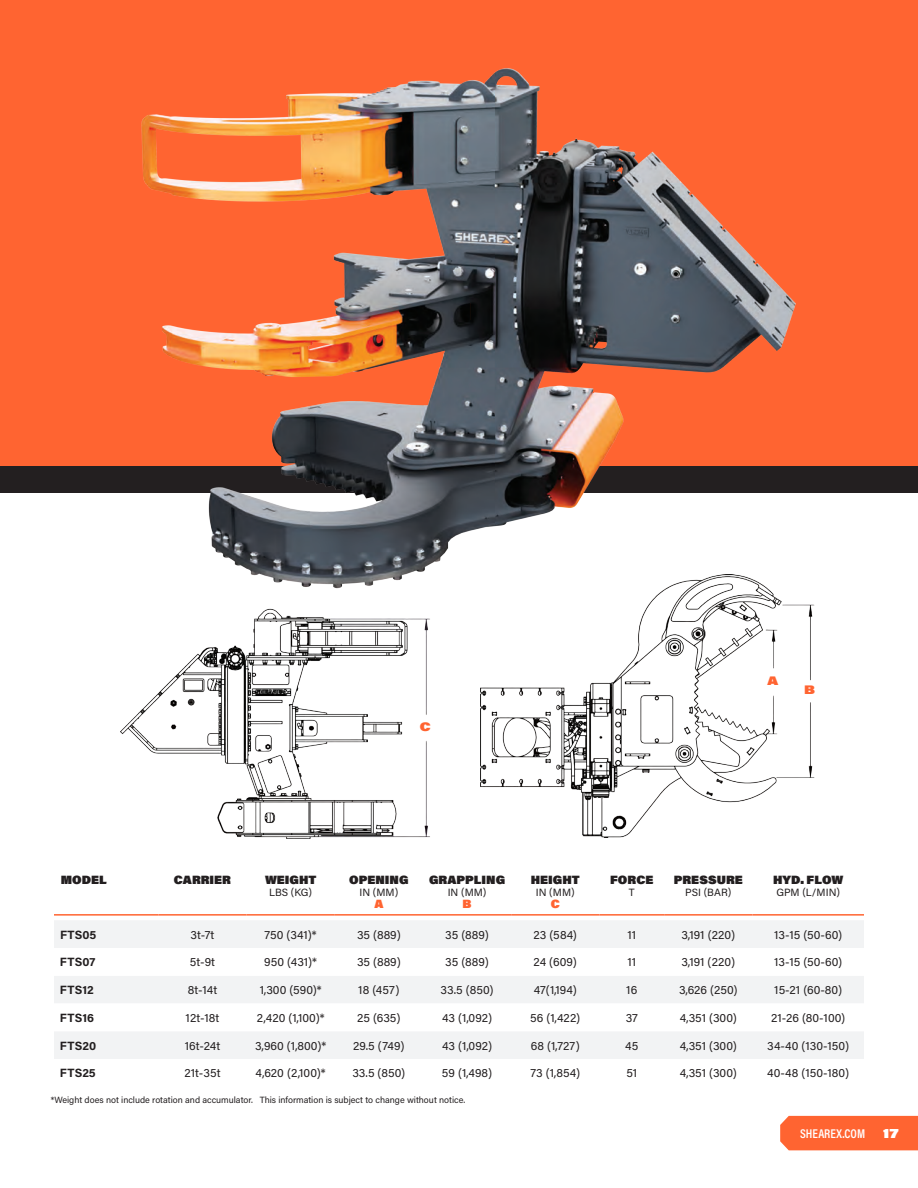
<style>
.page{position:relative;width:918px;height:1188px;background:#fff}
.page>*{position:absolute;margin:0;border:0;box-sizing:border-box;transform-origin:0 0}
.t1{font:600 12.75px "Acumin Pro Cond";color:#fff}
.t2{font:900 12.75px "Acumin Pro Wide";color:#fff}
.t3{font:900 12.15px "Acumin Pro Wide";color:#ff6431}
.table_contenu{font:12px "Acumin Pro";color:#231f20}
.table_top{font:900 12px "Acumin Pro";color:#231f20}
.table_contenu-2{font:700 12px "Acumin Pro";letter-spacing:.015em;color:#231f20}
.table_top-2{font:900 12px "Acumin Pro";color:#ff6431}
.table_top-3{font:10.5px "Acumin Pro";letter-spacing:.005em;color:#231f20}
.t4{font:9px "Acumin Pro";color:#231f20}
</style>
<div class="page">
<div style="left:0;top:0;width:918px;height:466px;background:#ff6431"></div>
<div style="left:0;top:466px;width:918px;height:27px;background:#231f20"></div>
<img style="left:121px;top:648px;width:309px;height:191px">
<img style="left:480px;top:604px;width:335px;height:233px">
<div style="left:54px;top:921px;width:810px;height:27px;background:#f2f3f4"></div>
<svg style="left:54px;top:976px;width:810px;height:83px;fill:#f2f3f4"></svg>
<hr style="left:54px;top:914px;width:104px;height:2px;background:#ff6431">
<hr style="left:158px;top:914px;width:89px;height:2px;background:#ff6431">
<hr style="left:247px;top:914px;width:88px;height:2px;background:#ff6431">
<hr style="left:335px;top:914px;width:88px;height:2px;background:#ff6431">
<hr style="left:423px;top:914px;width:88px;height:2px;background:#ff6431">
<hr style="left:511px;top:914px;width:88px;height:2px;background:#ff6431">
<hr style="left:599px;top:914px;width:65px;height:2px;background:#ff6431">
<hr style="left:664px;top:914px;width:88px;height:2px;background:#ff6431">
<hr style="left:752px;top:914px;width:112px;height:2px;background:#ff6431">
<img style="left:141px;top:68px;width:663px;height:580px">
<div style="left:409px;top:722px;width:33px;height:9px;background:#fff"></div>
<div style="left:756px;top:676px;width:33px;height:9px;background:#fff"></div>
<div style="left:793px;top:685px;width:33px;height:9px;background:#fff"></div>
<div style="left:780px;top:1116px;width:138px;height:34px;background:#ff6431"></div>
<p class="t3" style="left:420px;top:718px;width:12px">C</p>
<p class="t3" style="left:767px;top:672px;width:12px">A</p>
<p class="t3" style="left:804px;top:681px;width:12px">B</p>
<p class="table_top" style="left:61px;top:871px;width:47px">MODEL</p>
<p class="table_top" style="left:174px;top:871px;width:59px">CARRIER</p>
<p class="table_top" style="left:265px;top:871px;width:53px">WEIGHT</p>
<p class="table_top-3" style="left:269px;top:885px;width:44px">LBS (KG)</p>
<p class="table_top" style="left:349px;top:871px;width:61px">OPENING</p>
<p class="table_top-3" style="left:360px;top:885px;width:40px">IN (MM)</p>
<p class="table_top-2" style="left:374px;top:895px;width:11px">A</p>
<p class="table_top" style="left:429px;top:871px;width:78px">GRAPPLING</p>
<p class="table_top-3" style="left:448px;top:885px;width:40px">IN (MM)</p>
<p class="table_top-2" style="left:463px;top:895px;width:11px">B</p>
<p class="table_top" style="left:531px;top:871px;width:50px">HEIGHT</p>
<p class="table_top-3" style="left:536px;top:885px;width:40px">IN (MM)</p>
<p class="table_top-2" style="left:551px;top:895px;width:10px">C</p>
<p class="table_top" style="left:610px;top:871px;width:45px">FORCE</p>
<p class="table_top-3" style="left:629px;top:885px;width:7px">T</p>
<p class="table_top" style="left:674px;top:871px;width:71px">PRESSURE</p>
<p class="table_top-3" style="left:685px;top:885px;width:48px">PSI (BAR)</p>
<p class="table_top" style="left:773px;top:871px;width:72px">HYD. FLOW</p>
<p class="table_top-3" style="left:776px;top:885px;width:65px">GPM (L/MIN)</p>
<p class="table_contenu-2" style="left:60px;top:926px;width:38px">FTS05</p>
<p class="table_contenu" style="left:191px;top:926px;width:25px">3t-7t</p>
<p class="table_contenu" style="left:265px;top:926px;width:54px">750 (341)*</p>
<p class="table_contenu" style="left:357px;top:926px;width:45px">35 (889)</p>
<p class="table_contenu" style="left:445px;top:926px;width:45px">35 (889)</p>
<p class="table_contenu" style="left:534px;top:926px;width:45px">23 (584)</p>
<p class="table_contenu" style="left:628px;top:926px;width:10px">11</p>
<p class="table_contenu" style="left:681px;top:926px;width:55px">3,191 (220)</p>
<p class="table_contenu" style="left:774px;top:926px;width:70px">13-15 (50-60)</p>
<p class="table_contenu-2" style="left:60px;top:954px;width:37px">FTS07</p>
<p class="table_contenu" style="left:190px;top:954px;width:27px">5t-9t</p>
<p class="table_contenu" style="left:264px;top:954px;width:54px">950 (431)*</p>
<p class="table_contenu" style="left:357px;top:954px;width:45px">35 (889)</p>
<p class="table_contenu" style="left:445px;top:954px;width:45px">35 (889)</p>
<p class="table_contenu" style="left:534px;top:954px;width:45px">24 (609)</p>
<p class="table_contenu" style="left:628px;top:954px;width:10px">11</p>
<p class="table_contenu" style="left:681px;top:954px;width:55px">3,191 (220)</p>
<p class="table_contenu" style="left:774px;top:954px;width:70px">13-15 (50-60)</p>
<p class="table_contenu-2" style="left:60px;top:981px;width:35px">FTS12</p>
<p class="table_contenu" style="left:188px;top:982px;width:31px">8t-14t</p>
<p class="table_contenu" style="left:260px;top:982px;width:63px">1,300 (590)*</p>
<p class="table_contenu" style="left:358px;top:982px;width:43px">18 (457)</p>
<p class="table_contenu" style="left:441px;top:982px;width:54px">33.5 (850)</p>
<p class="table_contenu" style="left:534px;top:982px;width:45px">47(1,194)</p>
<p class="table_contenu" style="left:626px;top:982px;width:13px">16</p>
<p class="table_contenu" style="left:679px;top:982px;width:60px">3,626 (250)</p>
<p class="table_contenu" style="left:774px;top:982px;width:69px">15-21 (60-80)</p>
<p class="table_contenu-2" style="left:60px;top:1009px;width:36px">FTS16</p>
<p class="table_contenu" style="left:186px;top:1009px;width:35px">12t-18t</p>
<p class="table_contenu" style="left:257px;top:1009px;width:69px">2,420 (1,100)*</p>
<p class="table_contenu" style="left:357px;top:1009px;width:45px">25 (635)</p>
<p class="table_contenu" style="left:442px;top:1009px;width:52px">43 (1,092)</p>
<p class="table_contenu" style="left:530px;top:1009px;width:52px">56 (1,422)</p>
<p class="table_contenu" style="left:626px;top:1009px;width:14px">37</p>
<p class="table_contenu" style="left:680px;top:1009px;width:59px">4,351 (300)</p>
<p class="table_contenu" style="left:771px;top:1009px;width:76px">21-26 (80-100)</p>
<p class="table_contenu-2" style="left:60px;top:1037px;width:38px">FTS20</p>
<p class="table_contenu" style="left:185px;top:1037px;width:37px">16t-24t</p>
<p class="table_contenu" style="left:255px;top:1037px;width:73px">3,960 (1,800)*</p>
<p class="table_contenu" style="left:353px;top:1037px;width:53px">29.5 (749)</p>
<p class="table_contenu" style="left:442px;top:1037px;width:52px">43 (1,092)</p>
<p class="table_contenu" style="left:531px;top:1037px;width:51px">68 (1,727)</p>
<p class="table_contenu" style="left:625px;top:1037px;width:15px">45</p>
<p class="table_contenu" style="left:680px;top:1037px;width:59px">4,351 (300)</p>
<p class="table_contenu" style="left:767px;top:1037px;width:83px">34-40 (130-150)</p>
<p class="table_contenu-2" style="left:60px;top:1065px;width:37px">FTS25</p>
<p class="table_contenu" style="left:184px;top:1065px;width:38px">21t-35t</p>
<p class="table_contenu" style="left:256px;top:1065px;width:72px">4,620 (2,100)*</p>
<p class="table_contenu" style="left:352px;top:1065px;width:54px">33.5 (850)</p>
<p class="table_contenu" style="left:442px;top:1065px;width:52px">59 (1,498)</p>
<p class="table_contenu" style="left:530px;top:1065px;width:51px">73 (1,854)</p>
<p class="table_contenu" style="left:626px;top:1065px;width:12px">51</p>
<p class="table_contenu" style="left:680px;top:1065px;width:59px">4,351 (300)</p>
<p class="table_contenu" style="left:767px;top:1065px;width:83px">40-48 (150-180)</p>
<p class="t4" style="left:51px;top:1094px;width:416px">*Weight does not include rotation and accumulator. This information is subject to change without notice.</p>
<p class="t1" style="left:800px;top:1125px;width:67px">SHEAREX.COM</p>
<p class="t2" style="left:883px;top:1123px;width:17px">17</p>
</div>
